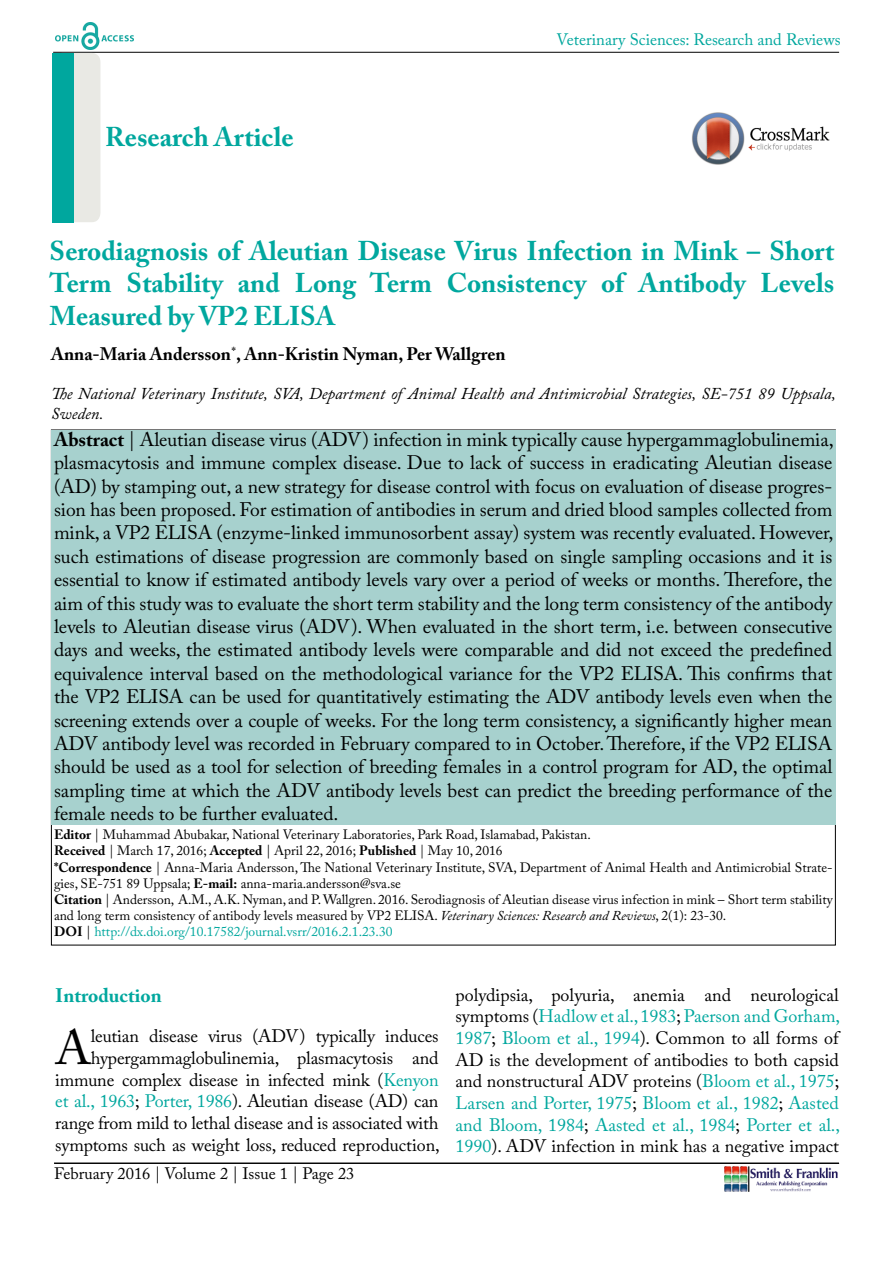
<style>
.page{position:relative;width:893px;height:1263px;background:#fff}
.page>*{position:absolute;margin:0;border:0;box-sizing:border-box;transform-origin:0 0}
.t1{font:48.45px "Adobe Caslon Pro";color:#000}
.t2{font:700 27px/32.4px "Adobe Caslon Pro";color:#00a79e;text-align:justify}
.t3{font:19.5px/23.4px "Adobe Caslon Pro";letter-spacing:-.005em;color:#000;text-align:justify}
.t4{font:700 19.5px "Adobe Caslon Pro";color:#00a79e}
.t5{font:18px/21.6px "Adobe Caslon Pro";letter-spacing:-.01em;color:#000;text-align:right}
.t6{font:700 18px "Adobe Caslon Pro";color:#000}
.t7{font:italic 16.5px/19.8px "Adobe Caslon Pro";color:#000}
.t8{font:16.5px "Adobe Caslon Pro";color:#00a79e}
.t9{font:16.5px "Adobe Caslon Pro";color:#000}
.t10{font:13.5px/16.2px "Adobe Caslon Pro";color:#000}
.s1{font-weight:700}
.s2{font-style:italic}
.s3{color:#00a79e}
</style>
<div class="page">
<hr style="left:53px;top:52px;width:786px;height:1px;background:#000">
<img style="left:724px;top:1167px;width:113px;height:24px">
<img style="left:55px;top:23px;width:79px;height:27px">
<div style="left:51px;top:430px;width:784px;height:395px;background:#a7d1ce"></div>
<div style="left:54px;top:53px;width:46px;height:169px;background:#e9e9e4;border-radius:9px"></div>
<hr style="left:54px;top:1163px;width:785px;height:1px;background:#000">
<div style="left:53px;top:53px;width:21px;height:169px;background:#00a79e"></div>
<img style="left:692px;top:112px;width:138px;height:52px">
<h2 class="t2" style="left:105px;top:121px;width:190px">Research Article</h2>
<p class="t8" style="left:556px;top:30px;width:286px">Veterinary Sciences: Research and Reviews</p>
<h2 class="t2" style="left:49px;top:234px;width:786px">Serodiagnosis of Aleutian Disease Virus Infection in Mink – Short Term Stability and Long Term Consistency of Antibody Levels Measured by VP2 ELISA</h2>
<p class="t6" style="left:51px;top:343px;width:456px">Anna-Maria Andersson<sup>*</sup>, Ann-Kristin Nyman, Per Wallgren</p>
<p class="t7" style="left:51px;top:384px;width:786px">The National Veterinary Institute, SVA, Department of Animal Health and Antimicrobial Strategies, SE-751 89 Uppsala,<br>Sweden.</p>
<p class="t3" style="left:54px;top:427px;width:781px"><span class="s1">Abstract</span> | Aleutian disease virus (ADV) infection in mink typically cause hypergammaglobulinemia, plasmacytosis and immune complex disease. Due to lack of success in eradicating Aleutian disease (AD) by stamping out, a new strategy for disease control with focus on evaluation of disease progres&shy;sion has been proposed. For estimation of antibodies in serum and dried blood samples collected from mink, a VP2 ELISA (enzyme-linked immunosorbent assay) system was recently evaluated. However, such estimations of disease progression are commonly based on single sampling occasions and it is essential to know if estimated antibody levels vary over a period of weeks or months. Therefore, the aim of this study was to evaluate the short term stability and the long term consistency of the antibody levels to Aleutian disease virus (ADV). When evaluated in the short term, i.e. between consecutive days and weeks, the estimated antibody levels were comparable and did not exceed the predefined equivalence interval based on the methodological variance for the VP2 ELISA. This confirms that the VP2 ELISA can be used for quantitatively estimating the ADV antibody levels even when the screening extends over a couple of weeks. For the long term consistency, a significantly higher mean ADV antibody level was recorded in February compared to in October. Therefore, if the VP2 ELISA should be used as a tool for selection of breeding females in a control program for AD, the optimal sampling time at which the ADV antibody levels best can predict the breeding performance of the female needs to be further evaluated.</p>
<p class="t10" style="left:54px;top:826px;width:780px"><span class="s1">Editor</span> | Muhammad Abubakar, National Veterinary Laboratories, Park Road, Islamabad, Pakistan.<br><span class="s1">Received</span> | March 17, 2016; <span class="s1">Accepted</span> | April 22, 2016; <span class="s1">Published</span> | May 10, 2016<br><span class="s1">*Correspondence</span> | Anna-Maria Andersson, The National Veterinary Institute, SVA, Department of Animal Health and Antimicrobial Strate&shy;gies, SE-751 89 Uppsala; <span class="s1">E-mail:</span> anna-maria.andersson@sva.se<br><span class="s1">Citation</span> | Andersson, A.M., A.K. Nyman, and P. Wallgren. 2016. Serodiagnosis of Aleutian disease virus infection in mink – Short term stability and long term consistency of antibody levels measured by VP2 ELISA. <span class="s2">Veterinary Sciences: Research and Reviews</span>, 2(1): 23-30.<br><span class="s1">DOI</span> | <span class="s3">http://dx.doi.org/10.17582/journal.vsrr/2016.2.1.23.30</span></p>
<p class="t4" style="left:55px;top:984px;width:108px">Introduction</p>
<h1 class="t1" style="left:55px;top:1019px;width:37px">A</h1>
<p class="t5" style="left:55px;top:1025px;width:386px">leutian disease virus (ADV) typically induces hypergammaglobulinemia, plasmacytosis and immune complex disease in infected mink (<span class="s3">Kenyon et al., 1963</span>; <span class="s3">Porter, 1986</span>). Aleutian disease (AD) can range from mild to lethal disease and is associated with symptoms such as weight loss, reduced reproduction,</p>
<p class="t9" style="left:54px;top:1164px;width:302px">February 2016 | Volume 2 | Issue 1 | Page 23</p>
<p class="t5" style="left:456px;top:984px;width:386px;text-align:justify">polydipsia, polyuria, anemia and neurological symptoms (<span class="s3">Hadlow et al., 1983</span>; <span class="s3">Paerson and Gorham, 1987</span>; <span class="s3">Bloom et al., 1994</span>). Common to all forms of AD is the development of antibodies to both capsid and nonstructural ADV proteins (<span class="s3">Bloom et al., 1975</span>; <span class="s3">Larsen and Porter, 1975</span>; <span class="s3">Bloom et al., 1982</span>; <span class="s3">Aasted and Bloom, 1984</span>; <span class="s3">Aasted et al., 1984</span>; <span class="s3">Porter et al., 1990</span>). ADV infection in mink has a negative impact</p>
</div>
